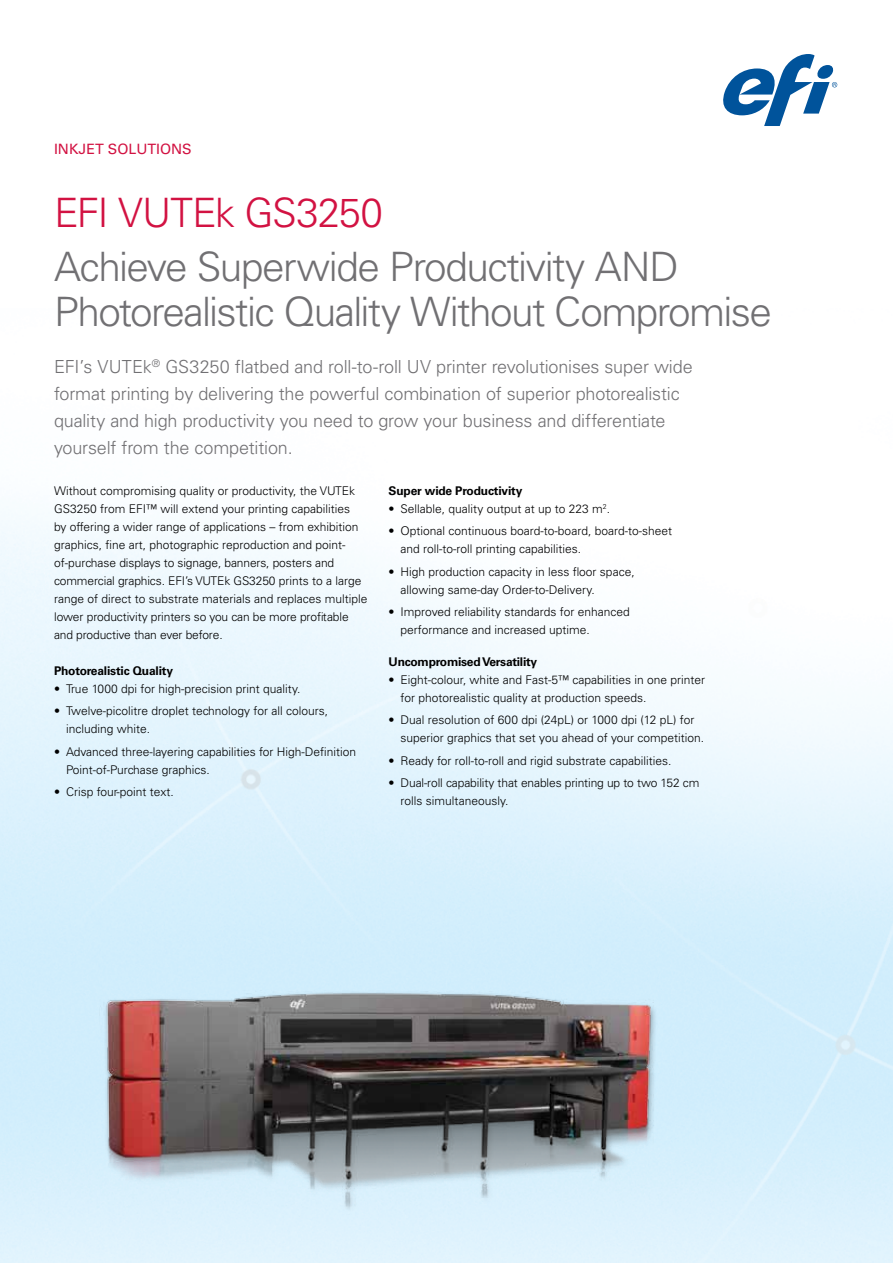
<style>
.page{position:relative;width:893px;height:1263px;background:#fff}
.page>*{position:absolute;margin:0;border:0;box-sizing:border-box;transform-origin:0 0}
.t1{font:300 40.5px/45px "Univers LT Std";letter-spacing:-.04em;color:#717073}
.t2{font:300 40.5px "Univers LT Std";letter-spacing:-.03em;color:#d21242}
.t3{font:300 18px/27px "Univers LT Std";letter-spacing:-.01em;color:#717073}
.t4{font:14.25px "Univers LT Std";color:#d21242}
.t5{font:300 12px/18px "Univers LT Std";color:#000}
.t6{font:700 12px "Univers LT Std";letter-spacing:-.015em;color:#000}
</style>
<div class="page">
<svg style="left:723px;top:54px;width:114px;height:72px"></svg>
<img style="left:100px;top:964px;width:567px;height:260px">
<p class="t4" style="left:54px;top:141px;width:139px">INKJET SOLUTIONS</p>
<h1 class="t2" style="left:54px;top:189px;width:330px">EFI VUTEk GS3250</h1>
<h1 class="t1" style="left:54px;top:245px;width:719px">Achieve Superwide Productivity AND<br>Photorealistic Quality Without Compromise</h1>
<p class="t3" style="left:54px;top:353px;width:640px">EFI’s VUTEk<sup>®</sup> GS3250 flatbed and roll-to-roll UV printer revolutionises super wide format printing by delivering the powerful combination of superior photorealistic quality and high productivity you need to grow your business and differentiate yourself from the competition.</p>
<p class="t5" style="left:54px;top:481px;width:315px">Without compromising quality or productivity, the VUTEk GS3250 from EFI™ will extend your printing capabilities<br>by offering a wider range of applications – from exhibition graphics, fine art, photographic reproduction and point&shy;of-purchase displays to signage, banners, posters and commercial graphics. EFI’s VUTEk GS3250 prints to a large range of direct to substrate materials and replaces multiple lower productivity printers so you can be more profitable and productive than ever before.</p>
<p class="t6" style="left:54px;top:663px;width:120px">Photorealistic Quality</p>
<p class="t5" style="left:54px;top:679px;width:248px">• True 1000 dpi for high-precision print quality.</p>
<p class="t5" style="left:66px;top:702px;width:264px;text-indent:-12px">• Twelve-picolitre droplet technology for all colours, including white.</p>
<p class="t5" style="left:66px;top:742px;width:292px;text-indent:-12px">• Advanced three-layering capabilities for High-Definition<br>Point-of-Purchase graphics.</p>
<p class="t5" style="left:54px;top:783px;width:121px">• Crisp four-point text.</p>
<p class="t6" style="left:389px;top:483px;width:135px">Super wide Productivity</p>
<p class="t5" style="left:389px;top:499px;width:223px">• Sellable, quality output at up to 223 m<sup>2</sup>.</p>
<p class="t5" style="left:401px;top:522px;width:273px;text-indent:-12px">• Optional continuous board-to-board, board-to-sheet and roll-to-roll printing capabilities.</p>
<p class="t5" style="left:401px;top:562px;width:236px;text-indent:-12px">• High production capacity in less floor space, allowing same-day Order-to-Delivery.</p>
<p class="t5" style="left:401px;top:603px;width:231px;text-indent:-12px">• Improved reliability standards for enhanced performance and increased uptime.</p>
<p class="t6" style="left:389px;top:654px;width:150px">Uncompromised Versatility</p>
<p class="t5" style="left:401px;top:670px;width:306px;text-indent:-12px">• Eight-colour, white and Fast-5™ capabilities in one printer for photorealistic quality at production speeds.</p>
<p class="t5" style="left:401px;top:711px;width:305px;text-indent:-12px">• Dual resolution of 600 dpi (24pL) or 1000 dpi (12 pL) for superior graphics that set you ahead of your competition.</p>
<p class="t5" style="left:389px;top:751px;width:284px">• Ready for roll-to-roll and rigid substrate capabilities.</p>
<p class="t5" style="left:401px;top:774px;width:300px;text-indent:-12px">• Dual-roll capability that enables printing up to two 152 cm rolls simultaneously.</p>
</div>
